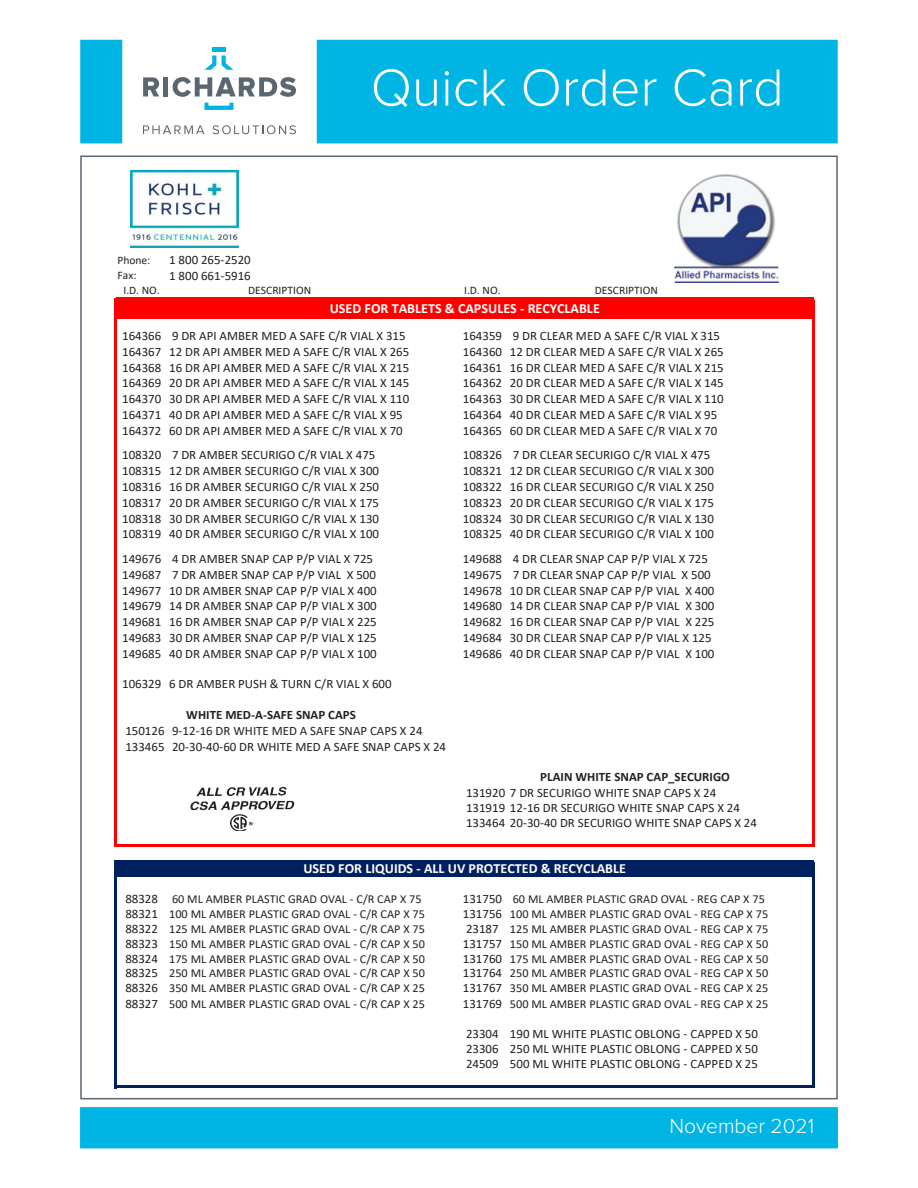
<style>
.page{position:relative;width:918px;height:1188px;background:#fff}
.page>*{position:absolute;margin:0;border:0;box-sizing:border-box;transform-origin:0 0}
.t1{font:300 54px "Proxima Nova";color:#fff}
.t2{font:300 21px "Proxima Nova";color:#fff}
.t3{font:700 13.95px "Calibri";color:#fff}
.t4{font:12.75px/15px "Calibri";color:#231f20}
.t5{font:700 12.75px "Calibri";letter-spacing:.005em;color:#231f20}
.t6{font:12.15px "Calibri";color:#231f20}
.t7{font:11.55px "Calibri";letter-spacing:.005em;color:#231f20}
.s1{font-size:12.75px}
</style>
<div class="page">
<div style="left:317px;top:40px;width:521px;height:103px;background:#00b4e3"></div>
<hr style="left:212px;top:47px;width:14px;height:4px;background:#00b4e3">
<svg style="left:222px;top:55px;width:11px;height:15px"></svg>
<svg style="left:204px;top:55px;width:12px;height:15px"></svg>
<svg style="left:204px;top:103px;width:29px;height:7px"></svg>
<svg style="left:143px;top:77px;width:16px;height:19px"></svg>
<hr style="left:164px;top:77px;width:4px;height:19px;background:#5a6670">
<svg style="left:173px;top:77px;width:123px;height:20px"></svg>
<svg style="left:143px;top:125px;width:61px;height:9px"></svg>
<svg style="left:213px;top:125px;width:83px;height:9px"></svg>
<div style="left:80px;top:40px;width:42px;height:103px;background:#00b4e3;border:2px solid #00b4e3"></div>
<div style="left:80px;top:1107px;width:758px;height:41px;background:#00b4e3;border:2px solid #00b4e3"></div>
<div style="left:116px;top:299px;width:697px;height:20px;background:#f00"></div>
<div style="left:116px;top:861px;width:697px;height:16px;background:#002060"></div>
<hr style="left:114px;top:298px;width:3px;height:549px;background:#f00">
<hr style="left:812px;top:300px;width:2px;height:547px;background:#f00">
<hr style="left:114px;top:860px;width:3px;height:228px;background:#002060">
<hr style="left:812px;top:862px;width:2px;height:226px;background:#002060">
<hr style="left:117px;top:298px;width:697px;height:2px;background:#f00">
<hr style="left:117px;top:844px;width:697px;height:3px;background:#f00">
<hr style="left:117px;top:860px;width:697px;height:2px;background:#002060">
<hr style="left:117px;top:1086px;width:697px;height:2px;background:#002060">
<img style="left:190px;top:786px;width:105px;height:44px">
<img style="left:131px;top:171px;width:108px;height:77px">
<img style="left:674px;top:174px;width:104px;height:108px">
<h1 class="t1" style="left:371px;top:63px;width:415px">Quick Order Card</h1>
<p class="t7" style="left:117px;top:252px;width:34px">Phone:</p>
<p class="t4" style="left:169px;top:251px;width:83px">1 800 265-2520</p>
<p class="t7" style="left:117px;top:267px;width:21px">Fax:</p>
<p class="t4" style="left:169px;top:268px;width:83px">1 800 661-5916</p>
<p class="t7" style="left:123px;top:282px;width:38px">I.D. NO.</p>
<p class="t7" style="left:464px;top:282px;width:38px">I.D. NO.</p>
<p class="t4" style="left:122px;top:328px;width:285px">164366 9 DR API AMBER MED A SAFE C/R VIAL X 315</p>
<p class="t4" style="left:463px;top:328px;width:259px">164359 9 DR CLEAR MED A SAFE C/R VIAL X 315</p>
<p class="t4" style="left:122px;top:344px;width:289px">164367 12 DR API AMBER MED A SAFE C/R VIAL X 265</p>
<p class="t4" style="left:463px;top:344px;width:262px">164360 12 DR CLEAR MED A SAFE C/R VIAL X 265</p>
<p class="t4" style="left:122px;top:360px;width:289px">164368 16 DR API AMBER MED A SAFE C/R VIAL X 215</p>
<p class="t4" style="left:463px;top:360px;width:262px">164361 16 DR CLEAR MED A SAFE C/R VIAL X 215</p>
<p class="t4" style="left:122px;top:375px;width:289px">164369 20 DR API AMBER MED A SAFE C/R VIAL X 145</p>
<p class="t4" style="left:463px;top:375px;width:262px">164362 20 DR CLEAR MED A SAFE C/R VIAL X 145</p>
<p class="t4" style="left:122px;top:391px;width:289px">164370 30 DR API AMBER MED A SAFE C/R VIAL X 110</p>
<p class="t4" style="left:463px;top:391px;width:262px">164363 30 DR CLEAR MED A SAFE C/R VIAL X 110</p>
<p class="t4" style="left:122px;top:407px;width:282px">164371 40 DR API AMBER MED A SAFE C/R VIAL X 95</p>
<p class="t4" style="left:463px;top:407px;width:256px">164364 40 DR CLEAR MED A SAFE C/R VIAL X 95</p>
<p class="t4" style="left:122px;top:423px;width:282px">164372 60 DR API AMBER MED A SAFE C/R VIAL X 70</p>
<p class="t4" style="left:463px;top:423px;width:256px">164365 60 DR CLEAR MED A SAFE C/R VIAL X 70</p>
<p class="t4" style="left:122px;top:447px;width:255px">108320 7 DR AMBER SECURIGO C/R VIAL X 475</p>
<p class="t4" style="left:463px;top:447px;width:249px">108326 7 DR CLEAR SECURIGO C/R VIAL X 475</p>
<p class="t4" style="left:122px;top:463px;width:258px">108315 12 DR AMBER SECURIGO C/R VIAL X 300</p>
<p class="t4" style="left:463px;top:463px;width:253px">108321 12 DR CLEAR SECURIGO C/R VIAL X 300</p>
<p class="t4" style="left:122px;top:479px;width:258px">108316 16 DR AMBER SECURIGO C/R VIAL X 250</p>
<p class="t4" style="left:463px;top:479px;width:253px">108322 16 DR CLEAR SECURIGO C/R VIAL X 250</p>
<p class="t4" style="left:122px;top:495px;width:258px">108317 20 DR AMBER SECURIGO C/R VIAL X 175</p>
<p class="t4" style="left:463px;top:495px;width:253px">108323 20 DR CLEAR SECURIGO C/R VIAL X 175</p>
<p class="t4" style="left:122px;top:511px;width:258px">108318 30 DR AMBER SECURIGO C/R VIAL X 130</p>
<p class="t4" style="left:463px;top:511px;width:253px">108324 30 DR CLEAR SECURIGO C/R VIAL X 130</p>
<p class="t4" style="left:122px;top:526px;width:258px">108319 40 DR AMBER SECURIGO C/R VIAL X 100</p>
<p class="t4" style="left:463px;top:526px;width:253px">108325 40 DR CLEAR SECURIGO C/R VIAL X 100</p>
<p class="t4" style="left:122px;top:551px;width:252px">149676 4 DR AMBER SNAP CAP P/P VIAL X 725</p>
<p class="t4" style="left:463px;top:551px;width:247px">149688 4 DR CLEAR SNAP CAP P/P VIAL X 725</p>
<p class="t4" style="left:122px;top:567px;width:255px">149687 7 DR AMBER SNAP CAP P/P VIAL X 500</p>
<p class="t4" style="left:463px;top:567px;width:249px">149675 7 DR CLEAR SNAP CAP P/P VIAL X 500</p>
<p class="t4" style="left:122px;top:583px;width:256px">149677 10 DR AMBER SNAP CAP P/P VIAL X 400</p>
<p class="t4" style="left:463px;top:583px;width:253px">149678 10 DR CLEAR SNAP CAP P/P VIAL X 400</p>
<p class="t4" style="left:122px;top:598px;width:256px">149679 14 DR AMBER SNAP CAP P/P VIAL X 300</p>
<p class="t4" style="left:463px;top:598px;width:253px">149680 14 DR CLEAR SNAP CAP P/P VIAL X 300</p>
<p class="t4" style="left:122px;top:614px;width:256px">149681 16 DR AMBER SNAP CAP P/P VIAL X 225</p>
<p class="t4" style="left:463px;top:614px;width:253px">149682 16 DR CLEAR SNAP CAP P/P VIAL X 225</p>
<p class="t4" style="left:122px;top:630px;width:256px">149683 30 DR AMBER SNAP CAP P/P VIAL X 125</p>
<p class="t4" style="left:463px;top:630px;width:250px">149684 30 DR CLEAR SNAP CAP P/P VIAL X 125</p>
<p class="t4" style="left:122px;top:646px;width:256px">149685 40 DR AMBER SNAP CAP P/P VIAL X 100</p>
<p class="t4" style="left:463px;top:646px;width:253px">149686 40 DR CLEAR SNAP CAP P/P VIAL X 100</p>
<p class="t4" style="left:122px;top:676px;width:271px">106329 6 DR AMBER PUSH &amp; TURN C/R VIAL X 600</p>
<p class="t4" style="left:125px;top:723px;width:322px;line-height:15.8px">150126 9-12-16 DR WHITE MED A SAFE SNAP CAPS X 24<br>133465 20-30-40-60 DR WHITE MED A SAFE SNAP CAPS X 24</p>
<p class="t4" style="left:466px;top:785px;width:292px">131920 7 DR SECURIGO WHITE SNAP CAPS X 24<br>131919 12-16 DR SECURIGO WHITE SNAP CAPS X 24<br>133464 20-30-40 DR SECURIGO WHITE SNAP CAPS X 24</p>
<p class="t7" style="left:248px;top:282px;width:65px">DESCRIPTION</p>
<p class="t7" style="left:595px;top:282px;width:65px">DESCRIPTION</p>
<p class="t3" style="left:330px;top:299px;width:272px">USED FOR TABLETS &amp; CAPSULES - RECYCLABLE</p>
<p class="t5" style="left:186px;top:706px;width:171px">WHITE MED-A-SAFE SNAP CAPS</p>
<p class="t5" style="left:540px;top:768px;width:191px">PLAIN WHITE SNAP CAP_SECURIGO</p>
<p class="t3" style="left:303px;top:859px;width:324px">USED FOR LIQUIDS - ALL UV PROTECTED &amp; RECYCLABLE</p>
<p class="t6" style="left:125px;top:891px;width:298px"><span class="s1">88328</span> 60 ML AMBER PLASTIC GRAD OVAL - C/R CAP X 75</p>
<p class="t6" style="left:463px;top:891px;width:304px"><span class="s1">131750</span> 60 ML AMBER PLASTIC GRAD OVAL - REG CAP X 75</p>
<p class="t6" style="left:125px;top:906px;width:301px"><span class="s1">88321</span> 100 ML AMBER PLASTIC GRAD OVAL - C/R CAP X 75</p>
<p class="t6" style="left:463px;top:906px;width:307px"><span class="s1">131756</span> 100 ML AMBER PLASTIC GRAD OVAL - REG CAP X 75</p>
<p class="t6" style="left:125px;top:921px;width:301px"><span class="s1">88322</span> 125 ML AMBER PLASTIC GRAD OVAL - C/R CAP X 75</p>
<p class="t6" style="left:466px;top:921px;width:304px"><span class="s1">23187</span> 125 ML AMBER PLASTIC GRAD OVAL - REG CAP X 75</p>
<p class="t6" style="left:125px;top:936px;width:301px"><span class="s1">88323</span> 150 ML AMBER PLASTIC GRAD OVAL - C/R CAP X 50</p>
<p class="t6" style="left:463px;top:936px;width:307px"><span class="s1">131757</span> 150 ML AMBER PLASTIC GRAD OVAL - REG CAP X 50</p>
<p class="t6" style="left:125px;top:951px;width:301px"><span class="s1">88324</span> 175 ML AMBER PLASTIC GRAD OVAL - C/R CAP X 50</p>
<p class="t6" style="left:463px;top:951px;width:307px"><span class="s1">131760</span> 175 ML AMBER PLASTIC GRAD OVAL - REG CAP X 50</p>
<p class="t6" style="left:125px;top:965px;width:301px"><span class="s1">88325</span> 250 ML AMBER PLASTIC GRAD OVAL - C/R CAP X 50</p>
<p class="t6" style="left:463px;top:965px;width:307px"><span class="s1">131764</span> 250 ML AMBER PLASTIC GRAD OVAL - REG CAP X 50</p>
<p class="t6" style="left:125px;top:980px;width:301px"><span class="s1">88326</span> 350 ML AMBER PLASTIC GRAD OVAL - C/R CAP X 25</p>
<p class="t6" style="left:463px;top:980px;width:307px"><span class="s1">131767</span> 350 ML AMBER PLASTIC GRAD OVAL - REG CAP X 25</p>
<p class="t6" style="left:125px;top:996px;width:301px"><span class="s1">88327</span> 500 ML AMBER PLASTIC GRAD OVAL - C/R CAP X 25</p>
<p class="t6" style="left:463px;top:996px;width:307px"><span class="s1">131769</span> 500 ML AMBER PLASTIC GRAD OVAL - REG CAP X 25</p>
<p class="t4" style="left:466px;top:1026px;width:293px;text-align:justify">23304 190 ML WHITE PLASTIC OBLONG - CAPPED X 50<br>23306 250 ML WHITE PLASTIC OBLONG - CAPPED X 50<br>24509 500 ML WHITE PLASTIC OBLONG - CAPPED X 25</p>
<h2 class="t2" style="left:669px;top:1117px;width:146px">November 2021</h2>
</div>
